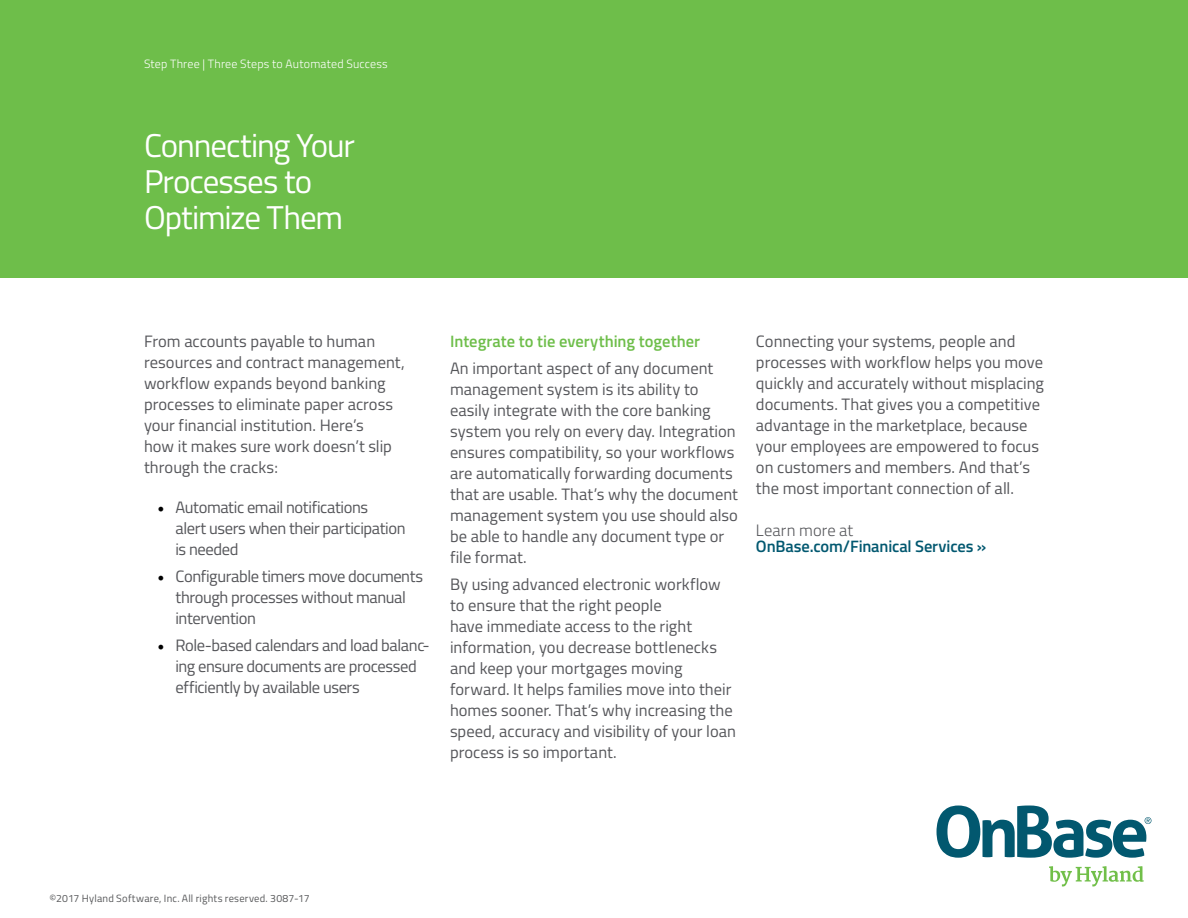
<style>
.page{position:relative;width:1188px;height:918px;background:#fff}
.page>*{position:absolute;margin:0;border:0;box-sizing:border-box;transform-origin:0 0}
.t1{font:33px/36px "Titillium";letter-spacing:-.03em;color:#fff}
.t2{font:16.5px/21px "Titillium";color:#55565a}
.t3{font:16.5px/21px "Titillium";letter-spacing:-.025em;color:#55565a}
.t4{font:600 16.5px "Titillium";color:#6ebe4a}
.t5{font:600 16.5px "Titillium";letter-spacing:-.01em;color:#025870}
.t6{font:300 16.5px "Titillium";letter-spacing:.005em;color:#55565a}
.t7{font:300 12px "Titillium";letter-spacing:.015em;color:#fff}
.t8{font:10.5px "Titillium";letter-spacing:.02em;color:#58595b}
.s1{font-family:"Minion Pro";font-size:18px;color:#000}
</style>
<div class="page">
<div style="left:0;top:0;width:1188px;height:277px;background:#6ebe4a"></div>
<svg style="left:1049px;top:866px;width:95px;height:20px"></svg>
<svg style="left:937px;top:806px;width:214px;height:52px"></svg>
<p class="t7" style="left:144px;top:55px;width:245px">Step Three | Three Steps to Automated Success</p>
<h1 class="t1" style="left:144px;top:126px;width:212px">Connecting Your<br>Processes to<br>Optimize Them</h1>
<p class="t2" style="left:144px;top:330px;width:262px">From accounts payable to human resources and contract management, workflow expands beyond banking processes to eliminate paper across your financial institution. Here’s<br>how it makes sure work doesn’t slip through the cracks:</p>
<p class="t3" style="left:176px;top:496px;width:232px;text-indent:-18px"><span class="s1">•</span> Automatic email notifications<br>alert users when their participation is needed</p>
<p class="t3" style="left:176px;top:565px;width:249px;text-indent:-18px"><span class="s1">•</span> Configurable timers move documents through processes without manual intervention</p>
<p class="t3" style="left:176px;top:634px;width:256px;text-indent:-18px"><span class="s1">•</span> Role-based calendars and load balanc&shy;ing ensure documents are processed efficiently by available users</p>
<p class="t4" style="left:450px;top:329px;width:252px">Integrate to tie everything together</p>
<p class="t2" style="left:450px;top:357px;width:290px">An important aspect of any document management system is its ability to easily integrate with the core banking system you rely on every day. Integration ensures compatibility, so your workflows are automatically forwarding documents that are usable. That’s why the document management system you use should also be able to handle any document type or file format.</p>
<p class="t2" style="left:450px;top:573px;width:288px">By using advanced electronic workflow to ensure that the right people<br>have immediate access to the right information, you decrease bottlenecks and keep your mortgages moving forward. It helps families move into their homes sooner. That’s why increasing the speed, accuracy and visibility of your loan process is so important.</p>
<p class="t2" style="left:756px;top:330px;width:290px">Connecting your systems, people and processes with workflow helps you move quickly and accurately without misplacing documents. That gives you a competitive advantage in the marketplace, because your employees are empowered to focus on customers and members. And that’s the most important connection of all.</p>
<p class="t6" style="left:756px;top:518px;width:99px">Learn more at</p>
<p class="t5" style="left:756px;top:534px;width:232px">OnBase.com/Finanical Services »</p>
<p class="t8" style="left:50px;top:891px;width:262px">©2017 Hyland Software, Inc. All rights reserved. 3087-17</p>
</div>
